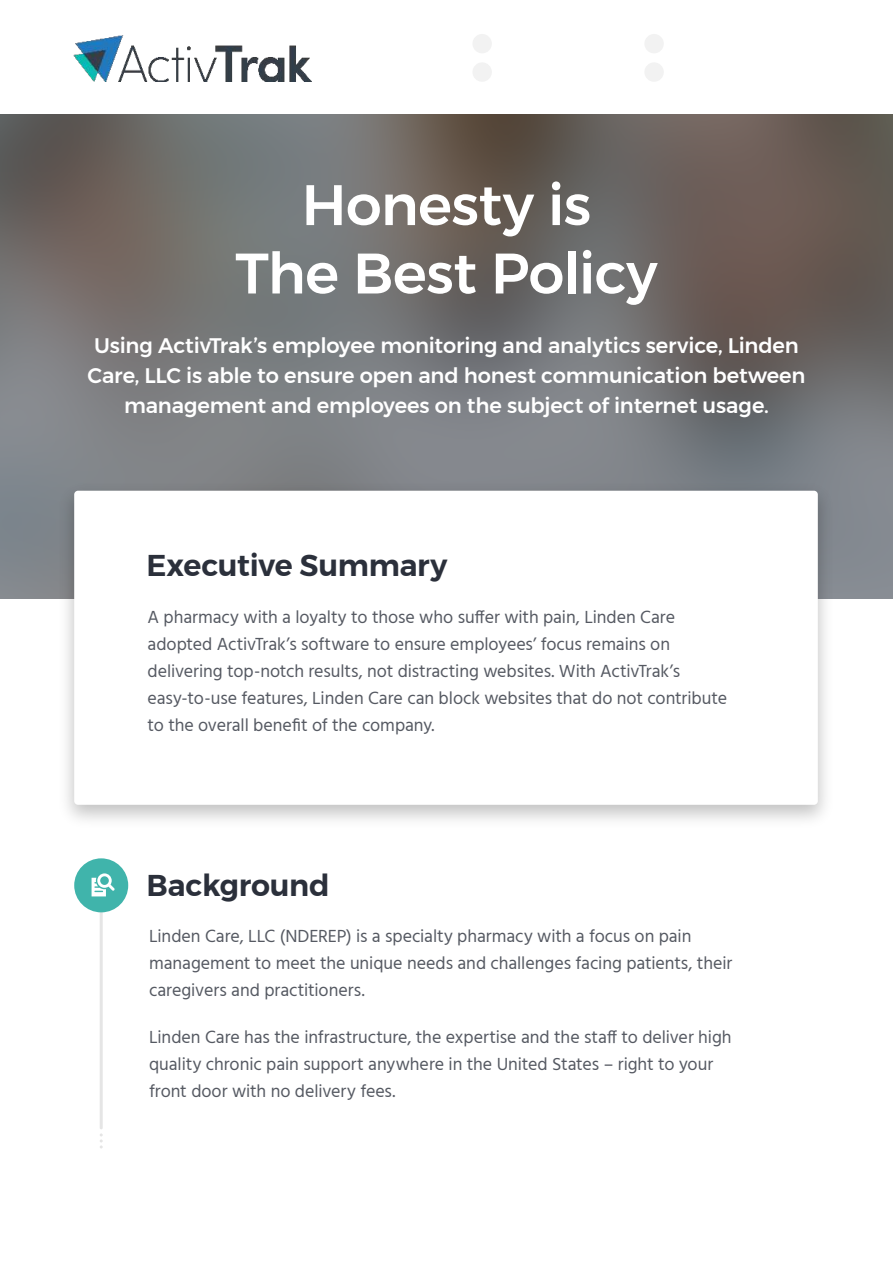
<style>
.page{position:relative;width:893px;height:1263px;background:#fff}
.page>*{position:absolute;margin:0;border:0;box-sizing:border-box;transform-origin:0 0}
.t1{font:500 57px/68.4px "Montserrat";letter-spacing:-.01em;color:#fff;text-align:center}
.t2{font:600 30px "Montserrat";letter-spacing:-.01em;color:#2b303b}
.t3{font:500 21px/30px "Montserrat";letter-spacing:-.01em;color:#fff;text-align:center}
.t4{font:18px/27px "Hind";letter-spacing:-.005em;color:#2b303b}
</style>
<div class="page">
<img style="left:0;top:114px;width:893px;height:485px">
<hr style="left:100px;top:874px;width:3px;height:255px;background:#e5e5e5;border-radius:2px">
<img style="left:52px;top:476px;width:788px;height:344px">
<div style="left:74px;top:491px;width:744px;height:314px;background:#fff;border-radius:4px"></div>
<div style="left:74px;top:858px;width:54px;height:54px;background:#40b4ab;border-radius:50%"></div>
<svg style="left:92px;top:873px;width:23px;height:23px"></svg>
<svg style="left:100px;top:1133px;width:3px;height:15px"></svg>
<div style="left:472px;top:34px;width:20px;height:19px;background:#f2f2f2;border-radius:50%"></div>
<div style="left:472px;top:62px;width:20px;height:20px;background:#f2f2f2;border-radius:50%"></div>
<div style="left:644px;top:62px;width:20px;height:20px;background:#f2f2f2;border-radius:50%"></div>
<div style="left:644px;top:34px;width:20px;height:19px;background:#f2f2f2;border-radius:50%"></div>
<img style="left:74px;top:36px;width:237px;height:45px">
<h1 class="t1" style="left:235px;top:175px;width:424px">Honesty is<br>The Best Policy</h1>
<p class="t3" style="left:88px;top:332px;width:719px">Using ActivTrak’s employee monitoring and analytics service, Linden<br>Care, LLC is able to ensure open and honest communication between management and employees on the subject of internet usage.</p>
<h2 class="t2" style="left:147px;top:553px;width:302px">Executive Summary</h2>
<p class="t4" style="left:148px;top:604px;width:581px">A pharmacy with a loyalty to those who suffer with pain, Linden Care adopted ActivTrak’s software to ensure employees’ focus remains on delivering top-notch results, not distracting websites. With ActivTrak’s easy-to-use features, Linden Care can block websites that do not contribute to the overall benefit of the company.</p>
<h2 class="t2" style="left:147px;top:872px;width:185px">Background</h2>
<p class="t4" style="left:149px;top:924px;width:585px">Linden Care, LLC (NDEREP) is a specialty pharmacy with a focus on pain management to meet the unique needs and challenges facing patients, their caregivers and practitioners.</p>
<p class="t4" style="left:149px;top:1024px;width:584px">Linden Care has the infrastructure, the expertise and the staff to deliver high quality chronic pain support anywhere in the United States – right to your front door with no delivery fees.</p>
</div>
